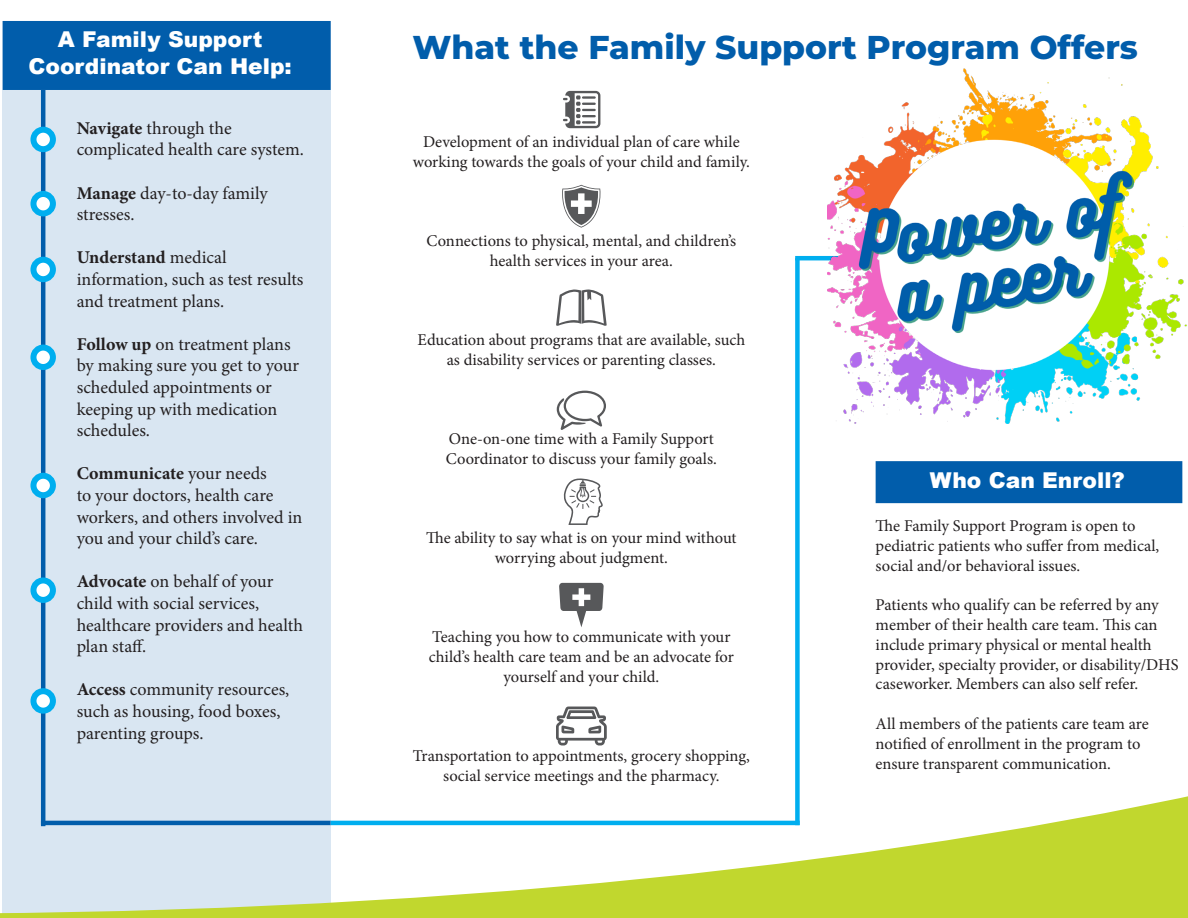
<style>
.page{position:relative;width:1188px;height:918px;background:#fff}
.page>*{position:absolute;margin:0;border:0;box-sizing:border-box;transform-origin:0 0}
.t1{font:800 33px "Montserrat";color:#015dab}
.t2{font:900 21.9px/26.2px "Arial";color:#fff;text-align:center}
.t3{font:18px/21.6px "Minion Pro";letter-spacing:-.005em;color:#231f20}
.t4{font:16.5px/19.8px "Minion Pro";color:#231f20;text-align:center}
.s1{font-weight:700}
</style>
<div class="page">
<hr style="left:795px;top:256px;width:75px;height:4px;background:#00aeef">
<div style="left:3px;top:22px;width:328px;height:896px;background:#d9e6f2"></div>
<svg style="left:0;top:757px;width:1188px;height:161px"></svg>
<hr style="left:41px;top:90px;width:4px;height:736px;background:#015dab">
<hr style="left:41px;top:821px;width:290px;height:4px;background:#015dab">
<div style="left:33px;top:130px;width:20px;height:19px;background:#fff;border-radius:50%"></div>
<div style="left:30px;top:127px;width:26px;height:25px;border:6px solid #00aeef;border-radius:50%"></div>
<div style="left:3px;top:21px;width:328px;height:69px;background:#015dab"></div>
<div style="left:33px;top:194px;width:20px;height:19px;background:#fff;border-radius:50%"></div>
<div style="left:30px;top:191px;width:26px;height:25px;border:6px solid #00aeef;border-radius:50%"></div>
<div style="left:33px;top:260px;width:20px;height:19px;background:#fff;border-radius:50%"></div>
<div style="left:30px;top:257px;width:26px;height:25px;border:6px solid #00aeef;border-radius:50%"></div>
<div style="left:33px;top:348px;width:20px;height:19px;background:#fff;border-radius:50%"></div>
<div style="left:30px;top:345px;width:26px;height:25px;border:6px solid #00aeef;border-radius:50%"></div>
<div style="left:33px;top:476px;width:20px;height:19px;background:#fff;border-radius:50%"></div>
<div style="left:30px;top:473px;width:26px;height:25px;border:6px solid #00aeef;border-radius:50%"></div>
<svg style="left:33px;top:580px;width:20px;height:20px"></svg>
<div style="left:30px;top:577px;width:26px;height:26px;border:6px solid #00aeef;border-radius:50%"></div>
<svg style="left:33px;top:691px;width:20px;height:20px"></svg>
<div style="left:30px;top:688px;width:26px;height:26px;border:6px solid #00aeef;border-radius:50%"></div>
<hr style="left:331px;top:821px;width:469px;height:4px;background:#00aeef">
<div style="left:795px;top:258px;width:5px;height:567px;background:#00aeef"></div>
<div style="left:876px;top:461px;width:306px;height:42px;background:#015dab"></div>
<img style="left:827px;top:68px;width:360px;height:355px">
<svg style="left:563px;top:91px;width:37px;height:37px"></svg>
<svg style="left:562px;top:185px;width:39px;height:43px"></svg>
<svg style="left:556px;top:289px;width:51px;height:37px"></svg>
<svg style="left:557px;top:391px;width:49px;height:38px"></svg>
<svg style="left:564px;top:478px;width:39px;height:47px"></svg>
<svg style="left:559px;top:583px;width:45px;height:44px"></svg>
<svg style="left:556px;top:707px;width:51px;height:38px"></svg>
<p class="t2" style="left:29px;top:26px;width:265px">A Family Support<br>Coordinator Can Help:</p>
<p class="t3" style="left:77px;top:117px;width:229px"><span class="s1">Navigate</span> through the complicated health care system.</p>
<p class="t3" style="left:77px;top:182px;width:193px"><span class="s1">Manage</span> day-to-day family stresses.</p>
<p class="t3" style="left:77px;top:247px;width:228px"><span class="s1">Understand</span> medical information, such as test results and treatment plans.</p>
<p class="t3" style="left:77px;top:333px;width:224px"><span class="s1">Follow up</span> on treatment plans by making sure you get to your scheduled appointments or keeping up with medication schedules.</p>
<p class="t3" style="left:77px;top:463px;width:227px"><span class="s1">Communicate</span> your needs<br>to your doctors, health care workers, and others involved in you and your child’s care.</p>
<p class="t3" style="left:77px;top:571px;width:228px"><span class="s1">Advocate</span> on behalf of your child with social services, healthcare providers and health plan staff.</p>
<p class="t3" style="left:77px;top:679px;width:214px"><span class="s1">Access</span> community resources, such as housing, food boxes, parenting groups.</p>
<p class="t1" style="left:413px;top:23px;width:727px">What the Family Support Program Offers</p>
<p class="t4" style="left:413px;top:132px;width:338px">Development of an individual plan of care while working towards the goals of your child and family.</p>
<p class="t4" style="left:427px;top:231px;width:311px">Connections to physical, mental, and children’s health services in your area.</p>
<p class="t4" style="left:418px;top:330px;width:329px">Education about programs that are available, such as disability services or parenting classes.</p>
<p class="t4" style="left:446px;top:429px;width:272px;text-align:left">One-on-one time with a Family Support<br>Coordinator to discuss your family goals.</p>
<p class="t4" style="left:426px;top:528px;width:312px">The ability to say what is on your mind without worrying about judgment.</p>
<p class="t4" style="left:429px;top:627px;width:306px">Teaching you how to communicate with your child’s health care team and be an advocate for yourself and your child.</p>
<p class="t4" style="left:413px;top:746px;width:339px">Transportation to appointments, grocery shopping, social service meetings and the pharmacy.</p>
<p class="t2" style="left:930px;top:466px;width:197px">Who Can Enroll?</p>
<p class="t4" style="left:876px;top:516px;width:285px;text-align:left">The Family Support Program is open to pediatric patients who suffer from medical, social and/or behavioral issues.</p>
<p class="t4" style="left:876px;top:595px;width:304px;text-align:left">Patients who qualify can be referred by any member of their health care team. This can include primary physical or mental health provider, specialty provider, or disability/DHS caseworker. Members can also self refer.</p>
<p class="t4" style="left:876px;top:714px;width:275px;text-align:left">All members of the patients care team are notified of enrollment in the program to ensure transparent communication.</p>
</div>
